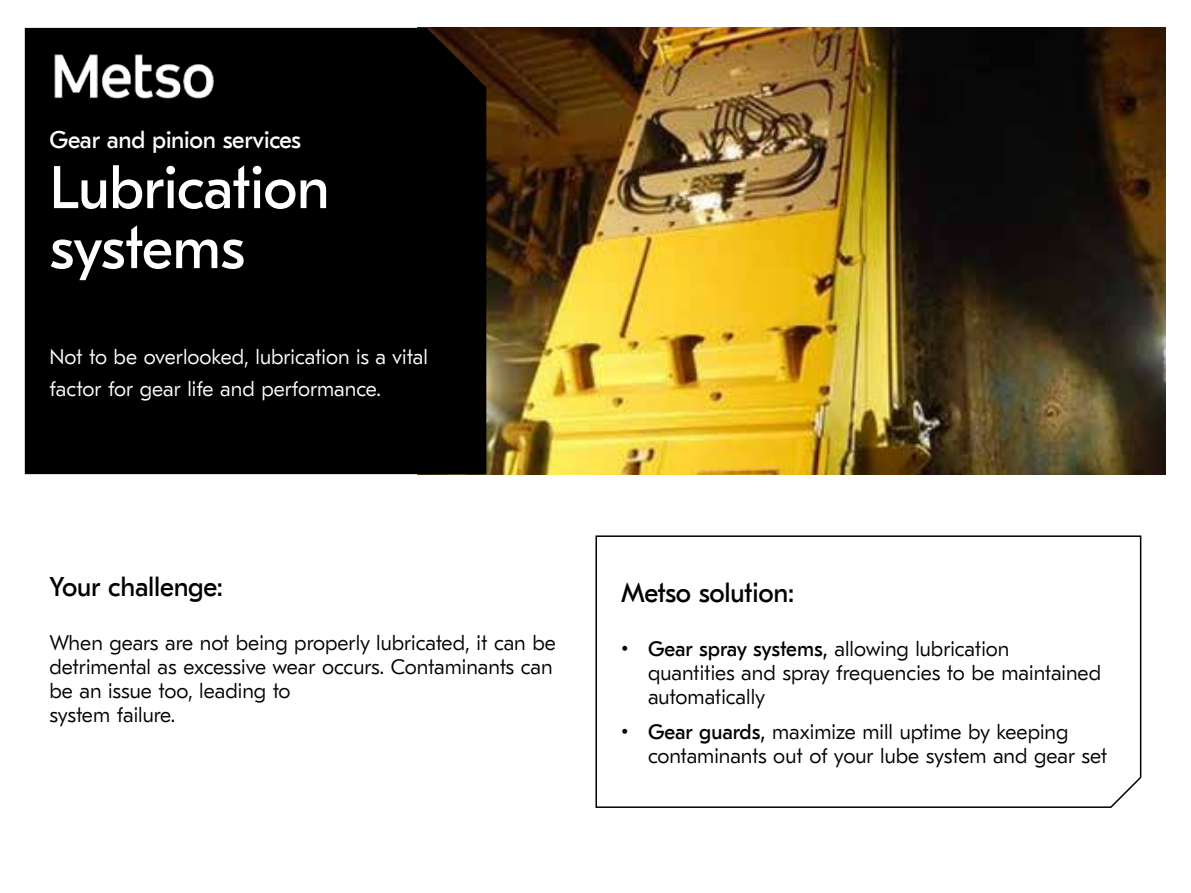
<style>
.page{position:relative;width:1191px;height:893px;background:#fff}
.page>*{position:absolute;margin:0;border:0;box-sizing:border-box;transform-origin:0 0}
.t1{font:60px/60px "GT Eesti Text";letter-spacing:-.01em;color:#fff}
.t2{font:27px "GT Eesti Text";letter-spacing:-.01em;color:#000}
.t3{font:24px "GT Eesti Text";letter-spacing:-.01em;color:#fff}
.t4{font:300 21px/24px "GT Eesti Pro Text";color:#000}
.t5{font:300 21px/31.5px "GT Eesti Pro Text";color:#fff}
.s1{font-weight:400}
</style>
<div class="page">
<img style="left:486px;top:28px;width:679px;height:446px">
<div style="left:25px;top:28px;width:461px;height:446px;background:#000"></div>
<img style="left:26px;top:41px;width:215px;height:70px">
<svg style="left:595px;top:535px;width:547px;height:273px"></svg>
<p class="t3" style="left:49px;top:127px;width:253px">Gear and pinion services</p>
<h1 class="t1" style="left:49px;top:159px;width:282px">Lubrication systems</h1>
<p class="t5" style="left:49px;top:342px;width:380px">Not to be overlooked, lubrication is a vital factor for gear life and performance.</p>
<p class="t2" style="left:49px;top:572px;width:175px">Your challenge:</p>
<p class="t4" style="left:49px;top:631px;width:508px">When gears are not being properly lubricated, it can be detrimental as excessive wear occurs. Contaminants can be an issue too, leading to<br>system failure.</p>
<p class="t2" style="left:621px;top:578px;width:174px">Metso solution:</p>
<p class="t4" style="left:648px;top:637px;width:455px;text-indent:-27px"><span class="s1">• Gear spray systems,</span> allowing lubrication quantities and spray frequencies to be maintained automatically</p>
<p class="t4" style="left:648px;top:720px;width:461px;text-indent:-27px"><span class="s1">• Gear guards,</span> maximize mill uptime by keeping contaminants out of your lube system and gear set</p>
</div>
